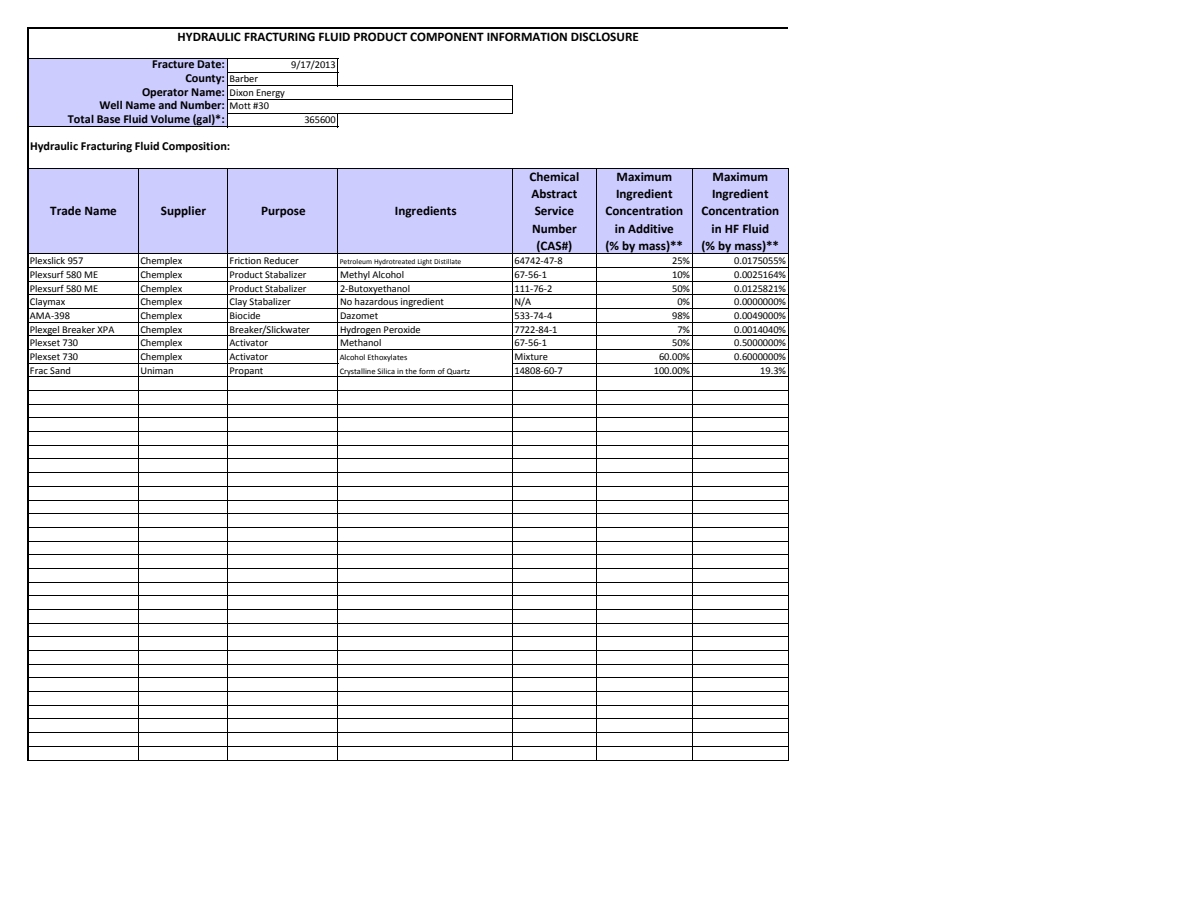
<style>
.page{position:relative;width:1188px;height:918px;background:#fff}
.page>*{position:absolute;margin:0;border:0;box-sizing:border-box;transform-origin:0 0}
.t1{font:700 13.2px/17.1px "Calibri";color:#000;text-align:center}
.t2{font:700 12.3px "Calibri";color:#000}
.t3{font:10.5px "Calibri";letter-spacing:-.005em;color:#000}
.t4{font:8.4px "Calibri";letter-spacing:.005em;color:#000}
.t5{font:7.5px "Calibri";color:#000}
</style>
<div class="page">
<div style="left:28px;top:58px;width:200px;height:69px;background:#ccf"></div>
<div style="left:28px;top:168px;width:760px;height:86px;background:#ccf"></div>
<hr style="left:227px;top:59px;width:1px;height:68px;background:#000">
<svg style="left:512px;top:87px;width:1px;height:26px"></svg>
<hr style="left:29px;top:363px;width:309px;height:1px;background:#000">
<hr style="left:27px;top:27px;width:2px;height:733px;background:#000">
<hr style="left:227px;top:169px;width:1px;height:591px;background:#000">
<hr style="left:338px;top:169px;width:1px;height:591px;background:#000">
<hr style="left:512px;top:169px;width:1px;height:591px;background:#000">
<hr style="left:138px;top:169px;width:1px;height:591px;background:#000">
<hr style="left:596px;top:169px;width:1px;height:591px;background:#000">
<hr style="left:692px;top:169px;width:1px;height:591px;background:#000">
<hr style="left:788px;top:169px;width:1px;height:591px;background:#000">
<hr style="left:29px;top:27px;width:759px;height:2px;background:#000">
<hr style="left:29px;top:58px;width:309px;height:1px;background:#000">
<hr style="left:228px;top:72px;width:110px;height:1px;background:#000">
<hr style="left:228px;top:86px;width:285px;height:1px;background:#000">
<hr style="left:228px;top:99px;width:285px;height:1px;background:#000">
<hr style="left:228px;top:113px;width:285px;height:1px;background:#000">
<hr style="left:29px;top:127px;width:309px;height:1px;background:#000">
<hr style="left:29px;top:168px;width:760px;height:1px;background:#000">
<hr style="left:29px;top:253px;width:760px;height:1px;background:#000">
<hr style="left:29px;top:267px;width:760px;height:1px;background:#000">
<hr style="left:29px;top:281px;width:760px;height:1px;background:#000">
<hr style="left:29px;top:294px;width:760px;height:1px;background:#000">
<hr style="left:29px;top:308px;width:760px;height:1px;background:#000">
<hr style="left:29px;top:322px;width:760px;height:1px;background:#000">
<hr style="left:29px;top:335px;width:760px;height:1px;background:#000">
<hr style="left:29px;top:349px;width:760px;height:1px;background:#000">
<hr style="left:513px;top:363px;width:276px;height:1px;background:#000">
<hr style="left:29px;top:376px;width:760px;height:1px;background:#000">
<hr style="left:29px;top:390px;width:760px;height:1px;background:#000">
<hr style="left:29px;top:404px;width:760px;height:1px;background:#000">
<hr style="left:29px;top:417px;width:760px;height:1px;background:#000">
<hr style="left:29px;top:431px;width:760px;height:1px;background:#000">
<hr style="left:29px;top:445px;width:760px;height:1px;background:#000">
<hr style="left:29px;top:459px;width:760px;height:1px;background:#000">
<hr style="left:29px;top:472px;width:760px;height:1px;background:#000">
<hr style="left:29px;top:486px;width:760px;height:1px;background:#000">
<hr style="left:29px;top:500px;width:760px;height:1px;background:#000">
<hr style="left:29px;top:513px;width:760px;height:1px;background:#000">
<hr style="left:29px;top:527px;width:760px;height:1px;background:#000">
<hr style="left:29px;top:541px;width:760px;height:1px;background:#000">
<hr style="left:29px;top:554px;width:760px;height:1px;background:#000">
<hr style="left:29px;top:568px;width:760px;height:1px;background:#000">
<hr style="left:29px;top:582px;width:760px;height:1px;background:#000">
<hr style="left:29px;top:595px;width:760px;height:1px;background:#000">
<hr style="left:29px;top:609px;width:760px;height:1px;background:#000">
<hr style="left:29px;top:623px;width:760px;height:1px;background:#000">
<hr style="left:29px;top:636px;width:760px;height:1px;background:#000">
<hr style="left:29px;top:650px;width:760px;height:1px;background:#000">
<hr style="left:29px;top:664px;width:760px;height:1px;background:#000">
<hr style="left:29px;top:677px;width:760px;height:1px;background:#000">
<hr style="left:29px;top:691px;width:760px;height:1px;background:#000">
<hr style="left:29px;top:705px;width:760px;height:1px;background:#000">
<hr style="left:29px;top:719px;width:760px;height:1px;background:#000">
<hr style="left:29px;top:732px;width:760px;height:1px;background:#000">
<hr style="left:29px;top:746px;width:760px;height:1px;background:#000">
<hr style="left:29px;top:760px;width:760px;height:1px;background:#000">
<p class="t1" style="left:178px;top:29px;width:463px">HYDRAULIC FRACTURING FLUID PRODUCT COMPONENT INFORMATION DISCLOSURE</p>
<p class="t3" style="left:291px;top:60px;width:46px">9/17/2013</p>
<p class="t3" style="left:230px;top:74px;width:30px">Barber</p>
<p class="t3" style="left:304px;top:115px;width:33px">365600</p>
<p class="t2" style="left:152px;top:59px;width:74px">Fracture Date:</p>
<p class="t2" style="left:185px;top:73px;width:41px">County:</p>
<p class="t2" style="left:142px;top:86px;width:84px">Operator Name:</p>
<p class="t2" style="left:99px;top:100px;width:127px">Well Name and Number:</p>
<p class="t2" style="left:68px;top:114px;width:158px">Total Base Fluid Volume (gal)*:</p>
<p class="t3" style="left:230px;top:88px;width:57px">Dixon Energy</p>
<p class="t3" style="left:230px;top:101px;width:41px">Mott #30</p>
<p class="t2" style="left:30px;top:141px;width:202px">Hydraulic Fracturing Fluid Composition:</p>
<p class="t1" style="left:50px;top:203px;width:68px">Trade Name</p>
<p class="t1" style="left:161px;top:203px;width:47px">Supplier</p>
<p class="t1" style="left:261px;top:203px;width:46px">Purpose</p>
<p class="t1" style="left:395px;top:203px;width:63px">Ingredients</p>
<p class="t1" style="left:529px;top:169px;width:51px">Chemical<br>Abstract<br>Service<br>Number (CAS#)</p>
<p class="t1" style="left:605px;top:169px;width:79px">Maximum<br>Ingredient<br>Concentration in Additive<br>(% by mass)**</p>
<p class="t1" style="left:701px;top:169px;width:79px">Maximum<br>Ingredient<br>Concentration in HF Fluid<br>(% by mass)**</p>
<p class="t3" style="left:30px;top:256px;width:55px">Plexslick 957</p>
<p class="t3" style="left:140px;top:256px;width:43px">Chemplex</p>
<p class="t3" style="left:230px;top:256px;width:71px">Friction Reducer</p>
<p class="t5" style="left:340px;top:259px;width:123px">Petroleum Hydrotreated Light Distillate</p>
<p class="t3" style="left:515px;top:256px;width:50px">64742-47-8</p>
<p class="t3" style="left:672px;top:256px;width:19px">25%</p>
<p class="t3" style="left:734px;top:256px;width:53px">0.0175055%</p>
<p class="t3" style="left:30px;top:270px;width:70px">Plexsurf 580 ME</p>
<p class="t3" style="left:140px;top:270px;width:43px">Chemplex</p>
<p class="t3" style="left:230px;top:270px;width:79px">Product Stabalizer</p>
<p class="t3" style="left:340px;top:270px;width:66px">Methyl Alcohol</p>
<p class="t3" style="left:515px;top:270px;width:34px">67-56-1</p>
<p class="t3" style="left:672px;top:270px;width:19px">10%</p>
<p class="t3" style="left:734px;top:270px;width:53px">0.0025164%</p>
<p class="t3" style="left:30px;top:284px;width:70px">Plexsurf 580 ME</p>
<p class="t3" style="left:140px;top:284px;width:43px">Chemplex</p>
<p class="t3" style="left:230px;top:284px;width:79px">Product Stabalizer</p>
<p class="t3" style="left:340px;top:284px;width:72px">2-Butoxyethanol</p>
<p class="t3" style="left:515px;top:284px;width:39px">111-76-2</p>
<p class="t3" style="left:672px;top:284px;width:19px">50%</p>
<p class="t3" style="left:734px;top:284px;width:53px">0.0125821%</p>
<p class="t3" style="left:30px;top:297px;width:37px">Claymax</p>
<p class="t3" style="left:140px;top:297px;width:43px">Chemplex</p>
<p class="t3" style="left:230px;top:297px;width:63px">Clay Stabalizer</p>
<p class="t3" style="left:340px;top:297px;width:105px">No hazardous ingredient</p>
<p class="t3" style="left:515px;top:297px;width:18px">N/A</p>
<p class="t3" style="left:677px;top:297px;width:14px">0%</p>
<p class="t3" style="left:734px;top:297px;width:53px">0.0000000%</p>
<p class="t3" style="left:30px;top:311px;width:42px">AMA-398</p>
<p class="t3" style="left:140px;top:311px;width:43px">Chemplex</p>
<p class="t3" style="left:230px;top:311px;width:33px">Biocide</p>
<p class="t3" style="left:340px;top:311px;width:40px">Dazomet</p>
<p class="t3" style="left:515px;top:311px;width:39px">533-74-4</p>
<p class="t3" style="left:672px;top:311px;width:19px">98%</p>
<p class="t3" style="left:734px;top:311px;width:53px">0.0049000%</p>
<p class="t3" style="left:30px;top:325px;width:86px">Plexgel Breaker XPA</p>
<p class="t3" style="left:140px;top:325px;width:43px">Chemplex</p>
<p class="t3" style="left:230px;top:325px;width:82px">Breaker/Slickwater</p>
<p class="t3" style="left:340px;top:325px;width:82px">Hydrogen Peroxide</p>
<p class="t3" style="left:515px;top:325px;width:45px">7722-84-1</p>
<p class="t3" style="left:677px;top:325px;width:14px">7%</p>
<p class="t3" style="left:734px;top:325px;width:53px">0.0014040%</p>
<p class="t3" style="left:30px;top:339px;width:50px">Plexset 730</p>
<p class="t3" style="left:140px;top:339px;width:43px">Chemplex</p>
<p class="t3" style="left:230px;top:339px;width:40px">Activator</p>
<p class="t3" style="left:340px;top:339px;width:43px">Methanol</p>
<p class="t3" style="left:515px;top:339px;width:34px">67-56-1</p>
<p class="t3" style="left:672px;top:339px;width:19px">50%</p>
<p class="t3" style="left:734px;top:339px;width:53px">0.5000000%</p>
<p class="t3" style="left:30px;top:352px;width:50px">Plexset 730</p>
<p class="t3" style="left:140px;top:352px;width:43px">Chemplex</p>
<p class="t3" style="left:230px;top:352px;width:40px">Activator</p>
<p class="t4" style="left:340px;top:354px;width:69px">Alcohol Ethoxylates</p>
<p class="t3" style="left:515px;top:352px;width:35px">Mixture</p>
<p class="t3" style="left:659px;top:352px;width:33px">60.00%</p>
<p class="t3" style="left:734px;top:352px;width:53px">0.6000000%</p>
<p class="t3" style="left:30px;top:366px;width:43px">Frac Sand</p>
<p class="t3" style="left:140px;top:366px;width:35px">Uniman</p>
<p class="t3" style="left:230px;top:366px;width:35px">Propant</p>
<p class="t4" style="left:340px;top:367px;width:132px">Crystalline Silica in the form of Quartz</p>
<p class="t3" style="left:515px;top:366px;width:50px">14808-60-7</p>
<p class="t3" style="left:654px;top:366px;width:38px">100.00%</p>
<p class="t3" style="left:760px;top:366px;width:27px">19.3%</p>
</div>
